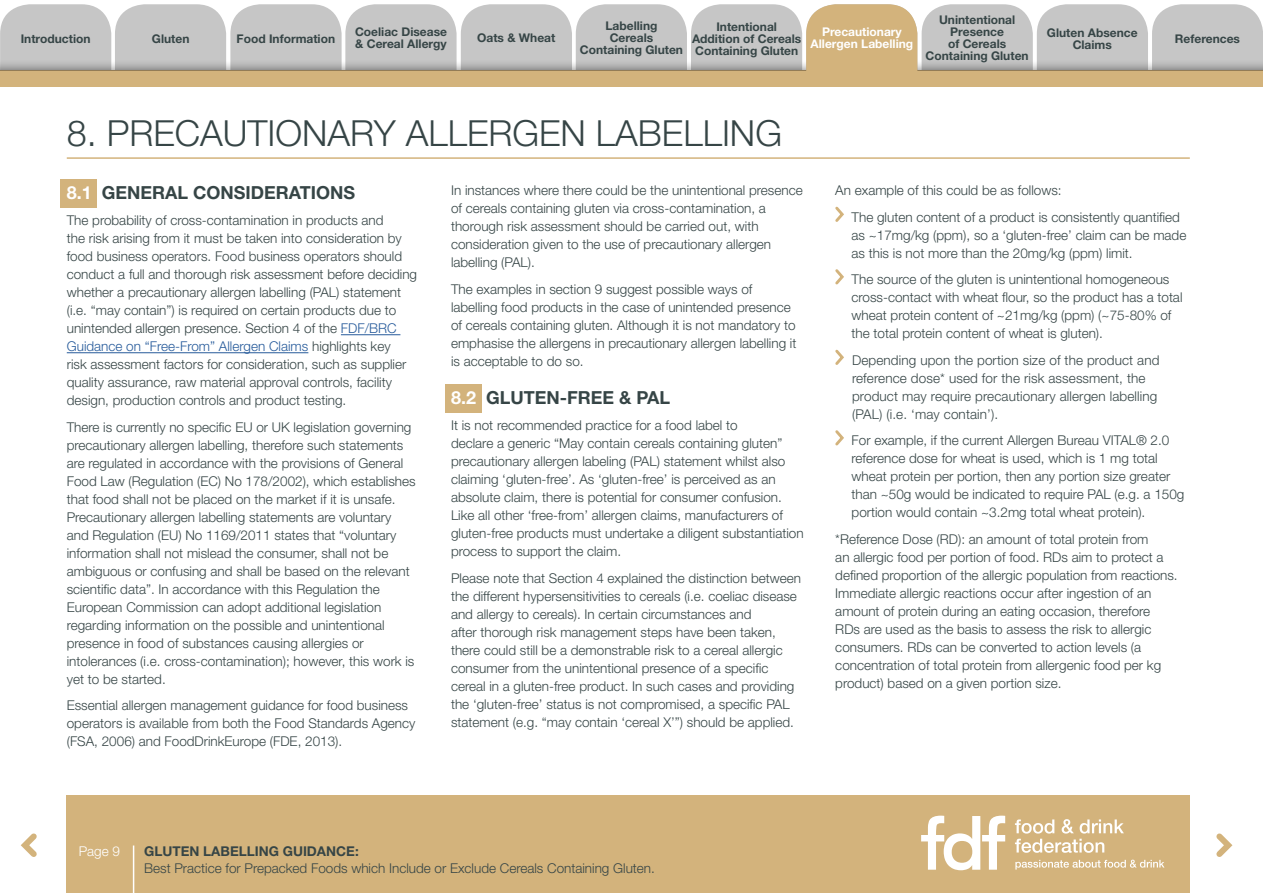
<style>
.page{position:relative;width:1263px;height:893px;background:#fff}
.page>*{position:absolute;margin:0;border:0;box-sizing:border-box;transform-origin:0 0}
.t1{font:300 36px "Helvetica Neue";color:#364546}
.t2{font:700 18px "Helvetica Neue";color:#364546}
.t3{font:300 13.5px/18px "Helvetica Neue";color:#364546}
.t4{font:700 13.5px "Helvetica Neue";color:#364546}
.t5{font:300 13.5px "Helvetica Neue";color:#fff}
.t6{font:700 12px/12px "Helvetica Neue";color:#364546;text-align:center}
.t7{font:700 12px/12px "Helvetica Neue";color:#fff;text-align:center}
.s1{color:#fff}
.s2{color:#275b9b}
</style>
<div class="page">
<div style="left:67px;top:795px;width:1123px;height:98px;background:#d3b37c"></div>
<hr style="left:133px;top:845px;width:1px;height:48px;background:#fff">
<svg style="left:1216px;top:833px;width:17px;height:24px"></svg>
<svg style="left:20px;top:833px;width:17px;height:24px"></svg>
<svg style="left:1015px;top:819px;width:109px;height:34px"></svg>
<svg style="left:921px;top:816px;width:84px;height:54px"></svg>
<svg style="left:1015px;top:860px;width:149px;height:10px"></svg>
<div style="left:0;top:71px;width:1263px;height:16px;background:#d3b37c"></div>
<div style="left:61px;top:179px;width:36px;height:29px;background:#d3b37c"></div>
<div style="left:445px;top:384px;width:37px;height:28px;background:#d3b37c"></div>
<hr style="left:67px;top:157px;width:1123px;height:2px;background:#d3b37c">
<svg style="left:0;top:4px;width:1263px;height:67px;background:#c8c5c0"></svg>
<hr style="left:341px;top:334px;width:59px;height:1px;background:#275b9b">
<hr style="left:67px;top:352px;width:241px;height:1px;background:#275b9b">
<svg style="left:835px;top:206px;width:9px;height:16px"></svg>
<svg style="left:835px;top:269px;width:9px;height:16px"></svg>
<svg style="left:835px;top:349px;width:9px;height:16px"></svg>
<svg style="left:835px;top:430px;width:9px;height:16px"></svg>
<p class="t6" style="left:925px;top:14px;width:105px">Unintentional<br>Presence<br>of Cereals<br>Containing Gluten</p>
<p class="t6" style="left:580px;top:20px;width:105px">Labelling<br>Cereals<br>Containing Gluten</p>
<p class="t6" style="left:355px;top:26px;width:93px;text-align:left">Coeliac Disease &amp; Cereal Allergy</p>
<p class="t6" style="left:692px;top:20px;width:111px">Intentional<br>Addition of Cereals<br>Containing Gluten</p>
<p class="t6" style="left:21px;top:32px;width:71px">Introduction</p>
<p class="t6" style="left:152px;top:32px;width:39px">Gluten</p>
<p class="t6" style="left:237px;top:32px;width:100px">Food Information</p>
<p class="t6" style="left:477px;top:32px;width:80px">Oats &amp; Wheat</p>
<p class="t6" style="left:1047px;top:26px;width:92px">Gluten Absence<br>Claims</p>
<p class="t6" style="left:1175px;top:32px;width:67px">References</p>
<p class="t7" style="left:811px;top:26px;width:104px">Precautionary<br>Allergen Labelling</p>
<h1 class="t1" style="left:67px;top:111px;width:717px">8. PRECAUTIONARY ALLERGEN LABELLING</h1>
<h2 class="t2" style="left:67px;top:181px;width:290px"><span class="s1">8.1</span> GENERAL CONSIDERATIONS</h2>
<p class="t3" style="left:67px;top:211px;width:352px">The probability of cross-contamination in products and<br>the risk arising from it must be taken into consideration by food business operators. Food business operators should conduct a full and thorough risk assessment before deciding whether a precautionary allergen labelling (PAL) statement (i.e. “may contain”) is required on certain products due to unintended allergen presence. Section 4 of the <span class="s2">FDF/BRC Guidance on “Free-From” Allergen Claims</span> highlights key<br>risk assessment factors for consideration, such as supplier quality assurance, raw material approval controls, facility design, production controls and product testing.</p>
<p class="t3" style="left:67px;top:418px;width:350px">There is currently no specific EU or UK legislation governing precautionary allergen labelling, therefore such statements are regulated in accordance with the provisions of General Food Law (Regulation (EC) No 178/2002), which establishes that food shall not be placed on the market if it is unsafe.<br>Precautionary allergen labelling statements are voluntary and Regulation (EU) No 1169/2011 states that “voluntary information shall not mislead the consumer, shall not be ambiguous or confusing and shall be based on the relevant scientific data”. In accordance with this Regulation the European Commission can adopt additional legislation regarding information on the possible and unintentional presence in food of substances causing allergies or intolerances (i.e. cross-contamination); however, this work is yet to be started.</p>
<p class="t3" style="left:67px;top:696px;width:350px">Essential allergen management guidance for food business operators is available from both the Food Standards Agency (FSA, 2006) and FoodDrinkEurope (FDE, 2013).</p>
<p class="t3" style="left:451px;top:181px;width:353px">In instances where there could be the unintentional presence of cereals containing gluten via cross-contamination, a thorough risk assessment should be carried out, with consideration given to the use of precautionary allergen labelling (PAL).</p>
<p class="t3" style="left:451px;top:280px;width:347px">The examples in section 9 suggest possible ways of labelling food products in the case of unintended presence of cereals containing gluten. Although it is not mandatory to emphasise the allergens in precautionary allergen labelling it is acceptable to do so.</p>
<h2 class="t2" style="left:451px;top:386px;width:221px"><span class="s1">8.2</span> GLUTEN-FREE &amp; PAL</h2>
<p class="t3" style="left:451px;top:416px;width:354px">It is not recommended practice for a food label to<br>declare a generic “May contain cereals containing gluten” precautionary allergen labeling (PAL) statement whilst also claiming ‘gluten-free’. As ‘gluten-free’ is perceived as an absolute claim, there is potential for consumer confusion.<br>Like all other ‘free-from’ allergen claims, manufacturers of gluten-free products must undertake a diligent substantiation process to support the claim.</p>
<p class="t3" style="left:451px;top:569px;width:352px">Please note that Section 4 explained the distinction between the different hypersensitivities to cereals (i.e. coeliac disease and allergy to cereals). In certain circumstances and<br>after thorough risk management steps have been taken, there could still be a demonstrable risk to a cereal allergic consumer from the unintentional presence of a specific cereal in a gluten-free product. In such cases and providing the ‘gluten-free’ status is not compromised, a specific PAL statement (e.g. “may contain ‘cereal X’”) should be applied.</p>
<p class="t3" style="left:852px;top:177px;width:330px;line-height:26.5px;text-indent:-16px">An example of this could be as follows:<br>The gluten content of a product is consistently quantified</p>
<p class="t3" style="left:852px;top:226px;width:336px">as ~17mg/kg (ppm), so a ‘gluten-free’ claim can be made as this is not more than the 20mg/kg (ppm) limit.</p>
<p class="t3" style="left:852px;top:270px;width:332px">The source of the gluten is unintentional homogeneous cross-contact with wheat flour, so the product has a total wheat protein content of ~21mg/kg (ppm) (~75-80% of the total protein content of wheat is gluten).</p>
<p class="t3" style="left:852px;top:351px;width:309px">Depending upon the portion size of the product and reference dose* used for the risk assessment, the product may require precautionary allergen labelling (PAL) (i.e. ‘may contain’).</p>
<p class="t3" style="left:852px;top:431px;width:334px">For example, if the current Allergen Bureau VITAL® 2.0 reference dose for wheat is used, which is 1 mg total wheat protein per portion, then any portion size greater than ~50g would be indicated to require PAL (e.g. a 150g portion would contain ~3.2mg total wheat protein).</p>
<p class="t3" style="left:835px;top:530px;width:344px">*Reference Dose (RD): an amount of total protein from<br>an allergic food per portion of food. RDs aim to protect a defined proportion of the allergic population from reactions.<br>Immediate allergic reactions occur after ingestion of an amount of protein during an eating occasion, therefore RDs are used as the basis to assess the risk to allergic consumers. RDs can be converted to action levels (a concentration of total protein from allergenic food per kg product) based on a given portion size.</p>
<p class="t5" style="left:79px;top:843px;width:43px">Page 9</p>
<p class="t4" style="left:144px;top:843px;width:216px">GLUTEN LABELLING GUIDANCE:</p>
<p class="t3" style="left:144px;top:858px;width:512px">Best Practice for Prepacked Foods which Include or Exclude Cereals Containing Gluten.</p>
</div>
